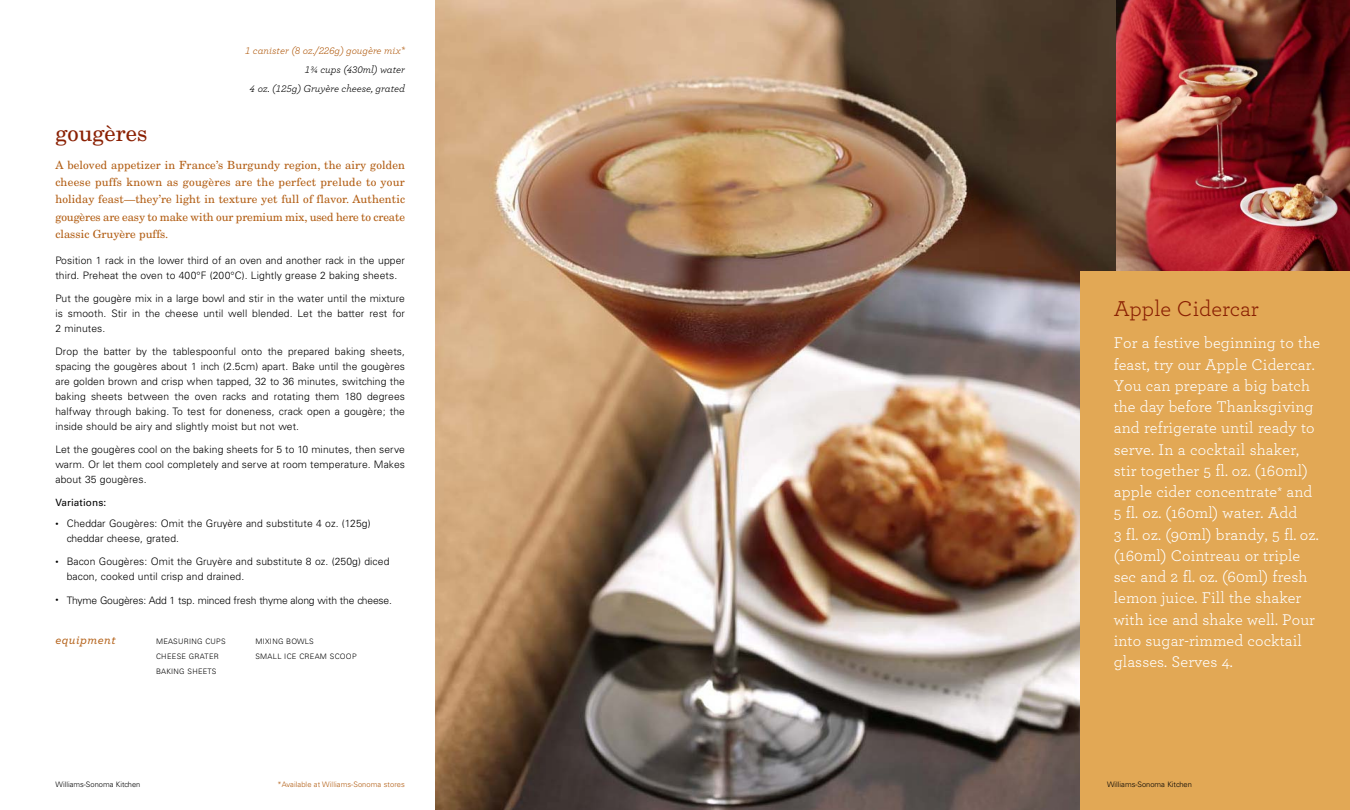
<style>
.page{position:relative;width:1350px;height:810px;background:#fff}
.page>*{position:absolute;margin:0;border:0;box-sizing:border-box;transform-origin:0 0}
.t1{font:22.5px "Archer";color:#8a2003}
.t2{font:22.5px "New Century Schlbk";color:#8a2003}
.t3{font:16.25px/21.2px "Archer";letter-spacing:.005em;color:#fff}
.t4{font:italic 500 12.5px "Archer";letter-spacing:.035em;color:#b15c11}
.t5{font:11.25px/17.2px "New Century Schlbk";letter-spacing:-.01em;color:#b15c11;text-align:justify}
.t6{font:italic 10.62px/19.4px "Archer";color:#000;text-align:right}
.t7{font:300 10.25px/15px "Univers";letter-spacing:.01em;color:#000}
.t8{font:300 10.25px "Univers";letter-spacing:-.015em;color:#000}
.t9{font:10px "Univers";letter-spacing:.01em;color:#000}
.t10{font:300 7.5px/15px "Univers";letter-spacing:.035em;color:#000}
.t11{font:300 7.5px "Univers";color:#000}
.t12{font:300 7.5px "Univers";letter-spacing:.01em;color:#b15c11}
.s1{font-family:"Archer Numeric";font-size:10px;color:#b15c11}
.s2{color:#b15c11}
.s3{font-family:"Archer Numeric";font-size:10px}
.s4{font-size:6.25px}
.s5{font-size:12.5px}
</style>
<div class="page">
<img style="left:1115px;top:0;width:235px;height:271px">
<img style="left:436px;top:0;width:679px;height:810px">
<div style="left:1080px;top:271px;width:270px;height:539px;background:#e2a855"></div>
<p class="t6" style="left:245px;top:41px;width:161px"><span class="s1">1</span> <span class="s2">canister (</span><span class="s1">8</span> <span class="s2">oz./</span><span class="s1">226</span><span class="s2">g) gougère mix*<br></span><span class="s3">1O</span> cups (<span class="s3">430</span>ml) water<br><span class="s3">4</span> oz. (<span class="s3">125</span>g) Gruyère cheese, grated</p>
<h1 class="t2" style="left:55px;top:125px;width:94px">gougères</h1>
<p class="t5" style="left:55px;top:157px;width:351px">A beloved appetizer in France’s Burgundy region, the airy golden cheese puffs known as gougères are the perfect prelude to your holiday feast—they’re light in texture yet full of flavor. Authentic gougères are easy to make with our premium mix, used here to create classic Gruyère puffs.</p>
<p class="t7" style="left:55px;top:253px;width:351px">Position 1 rack in the lower third of an oven and another rack in the upper third. Preheat the oven to 400°F (200°C). Lightly grease 2 baking sheets.</p>
<p class="t7" style="left:55px;top:292px;width:351px;text-align:justify">Put the gougère mix in a large bowl and stir in the water until the mixture is smooth. Stir in the cheese until well blended. Let the batter rest for 2 minutes.</p>
<p class="t7" style="left:55px;top:345px;width:351px;text-align:justify">Drop the batter by the tablespoonful onto the prepared baking sheets, spacing the gougères about 1 inch (2.5cm) apart. Bake until the gougères are golden brown and crisp when tapped, 32 to 36 minutes, switching the baking sheets between the oven racks and rotating them 180 degrees halfway through baking. To test for doneness, crack open a gougère; the inside should be airy and slightly moist but not wet.</p>
<p class="t7" style="left:55px;top:443px;width:351px;text-align:justify">Let the gougères cool on the baking sheets for 5 to 10 minutes, then serve warm. Or let them cool completely and serve at room temperature. Makes about 35 gougères.</p>
<p class="t9" style="left:55px;top:499px;width:52px">Variations:</p>
<p class="t7" style="left:67px;top:517px;width:305px;text-indent:-11px"><span class="s4">•</span> Cheddar Gougères: Omit the Gruyère and substitute 4 oz. (125g) cheddar cheese, grated.</p>
<p class="t7" style="left:67px;top:555px;width:324px;text-indent:-11px"><span class="s4">•</span> Bacon Gougères: Omit the Gruyère and substitute 8 oz. (250g) diced bacon, cooked until crisp and drained.</p>
<p class="t8" style="left:55px;top:596px;width:338px"><span class="s4">•</span> Thyme Gougères: Add 1 tsp. minced fresh thyme along with the cheese.</p>
<p class="t4" style="left:55px;top:635px;width:62px">equipment</p>
<p class="t10" style="left:156px;top:634px;width:71px">MEASURING CUPS<br>CHEESE GRATER<br>BAKING SHEETS</p>
<p class="t10" style="left:255px;top:634px;width:103px">MIXING BOWLS<br>SMALL ICE CREAM SCOOP</p>
<h1 class="t1" style="left:1114px;top:300px;width:147px">Apple Cidercar</h1>
<p class="t3" style="left:1114px;top:334px;width:208px">For a festive beginning to the feast, try our Apple Cidercar.<br>You can prepare a big batch the day before Thanksgiving and refrigerate until ready to serve. In a cock tail shaker, stir together 5 fl. oz. (160ml) apple cider concentrate<span class="s5">*</span> and<br>5 fl. oz. (160ml) water. Add<br>3 fl. oz. (90ml) brandy, 5 fl. oz. (160ml) Cointreau or triple sec and 2 fl. oz. (60ml) fresh lemon juice. Fill the shaker with ice and shake well. Pour into sugar-rimmed cocktail glasses. Serves 4.</p>
<p class="t11" style="left:55px;top:782px;width:86px">Williams-Sonoma Kitchen</p>
<p class="t12" style="left:278px;top:782px;width:129px">*Available at Williams-Sonoma stores</p>
<p class="t11" style="left:1107px;top:782px;width:86px">Williams-Sonoma Kitchen</p>
</div>
